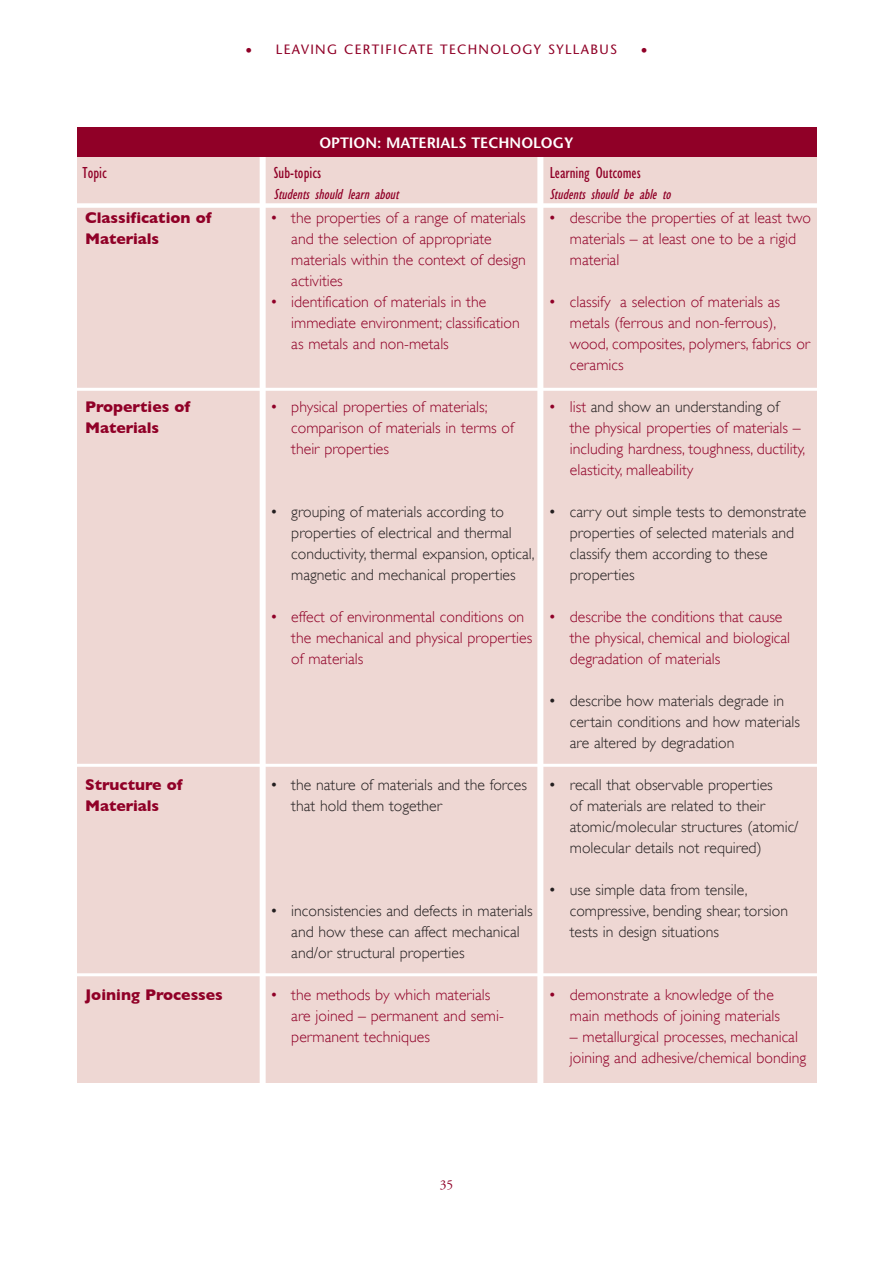
<style>
.page{position:relative;width:893px;height:1263px;background:#fff}
.page>*{position:absolute;margin:0;border:0;box-sizing:border-box;transform-origin:0 0}
.t1{font:condensed 16.5px "M Gill Sans";color:#900027}
.t2{font:300 15.75px/21px "Gill Sans";color:#900027}
.t3{font:300 15.75px/21px "Gill Sans";color:#231f20}
.t4{font:700 15.75px/21px "Gill Sans";color:#900027}
.t5{font:italic condensed 15px "M Gill Sans";color:#900027}
.t6{font:600 15px "Stone Sans";color:#fff}
.t7{font:13.5px "Stone Sans";letter-spacing:.1em;color:#900027}
.t8{font:13.5px "Adobe Garamond Pro";color:#900027}
.s1{color:#231f20}
</style>
<div class="page">
<div style="left:77px;top:128px;width:739px;height:955px;background:#eed7d3"></div>
<div style="left:260px;top:119px;width:6px;height:1024px;background:#fff"></div>
<div style="left:537px;top:119px;width:6px;height:1030px;background:#fff"></div>
<div style="left:77px;top:128px;width:739px;height:29px;background:#900027"></div>
<div style="left:67px;top:203px;width:780px;height:5px;background:#fff"></div>
<hr style="left:69px;top:388px;width:762px;height:3px;background:#fff">
<hr style="left:65px;top:764px;width:762px;height:3px;background:#fff">
<hr style="left:66px;top:973px;width:762px;height:3px;background:#fff">
<p class="t7" style="left:245px;top:44px;width:373px">• LEAVING CERTIFICATE TECHNOLOGY SYLLABUS</p>
<p class="t7" style="left:641px;top:45px;width:8px">•</p>
<p class="t6" style="left:319px;top:137px;width:256px">OPTION: MATERIALS TECHNOLOGY</p>
<p class="t1" style="left:83px;top:168px;width:26px">Topic</p>
<p class="t1" style="left:274px;top:168px;width:49px">Sub-topics</p>
<p class="t1" style="left:550px;top:168px;width:93px">Learning Outcomes</p>
<p class="t5" style="left:274px;top:190px;width:126px">Students should learn about</p>
<p class="t5" style="left:550px;top:190px;width:122px">Students should be able to</p>
<p class="t4" style="left:85px;top:207px;width:128px">Classification of<br>Materials</p>
<p class="t4" style="left:85px;top:396px;width:107px">Properties of<br>Materials</p>
<p class="t4" style="left:85px;top:774px;width:99px">Structure of<br>Materials</p>
<p class="t4" style="left:85px;top:984px;width:139px">Joining Processes</p>
<p class="t2" style="left:291px;top:208px;width:236px;text-indent:-21px">• the properties of a range of materials and the selection of appropriate materials within the context of design activities</p>
<p class="t2" style="left:291px;top:292px;width:230px;text-indent:-21px">• identification of materials in the immediate environment; classification as metals and non-metals</p>
<p class="t2" style="left:291px;top:397px;width:224px;text-indent:-21px">• physical properties of materials; comparison of materials in terms of their properties</p>
<p class="t3" style="left:291px;top:502px;width:245px;text-indent:-21px">• grouping of materials according to properties of electrical and thermal conductivity, thermal expansion, optical, magnetic and mechanical properties</p>
<p class="t2" style="left:291px;top:607px;width:242px;text-indent:-21px">• effect of environmental conditions on the mechanical and physical properties of materials</p>
<p class="t3" style="left:291px;top:775px;width:237px;text-indent:-21px">• the nature of materials and the forces that hold them together</p>
<p class="t3" style="left:291px;top:901px;width:243px;text-indent:-21px">• inconsistencies and defects in materials and how these can affect mechanical and/or structural properties</p>
<p class="t2" style="left:291px;top:985px;width:214px;text-indent:-21px">• the methods by which materials are joined – permanent and semi&shy;permanent techniques</p>
<p class="t2" style="left:570px;top:208px;width:243px;text-indent:-21px">• describe the properties of at least two materials – at least one to be a rigid material</p>
<p class="t2" style="left:570px;top:292px;width:242px;text-indent:-21px">• classify a selection of materials as metals (ferrous and non-ferrous), wood, composites, polymers, fabrics or ceramics</p>
<p class="t2" style="left:570px;top:397px;width:237px;text-indent:-21px">• list <span class="s1">and show an understanding of<br></span>the physical properties of materials – including hardness, toughness, ductility, elasticity, malleability</p>
<p class="t3" style="left:570px;top:502px;width:238px;text-indent:-21px">• carry out simple tests to demonstrate properties of selected materials and classify them according to these properties</p>
<p class="t2" style="left:570px;top:607px;width:222px;text-indent:-21px">• describe the conditions that cause the physical, chemical and biological degradation of materials</p>
<p class="t3" style="left:570px;top:691px;width:232px;text-indent:-21px">• describe how materials degrade in certain conditions and how materials are altered by degradation</p>
<p class="t3" style="left:570px;top:775px;width:230px;text-indent:-21px">• recall that observable properties<br>of materials are related to their atomic/molecular structures (atomic/ molecular details not required)</p>
<p class="t3" style="left:570px;top:880px;width:220px;text-indent:-21px">• use simple data from tensile, compressive, bending shear, torsion tests in design situations</p>
<p class="t2" style="left:570px;top:985px;width:212px;text-indent:-21px">• demonstrate a knowledge of the main methods of joining materials</p>
<p class="t2" style="left:570px;top:1027px;width:238px">– metallurgical processes, mechanical joining and adhesive/chemical bonding</p>
<p class="t8" style="left:440px;top:1179px;width:15px">35</p>
</div>
